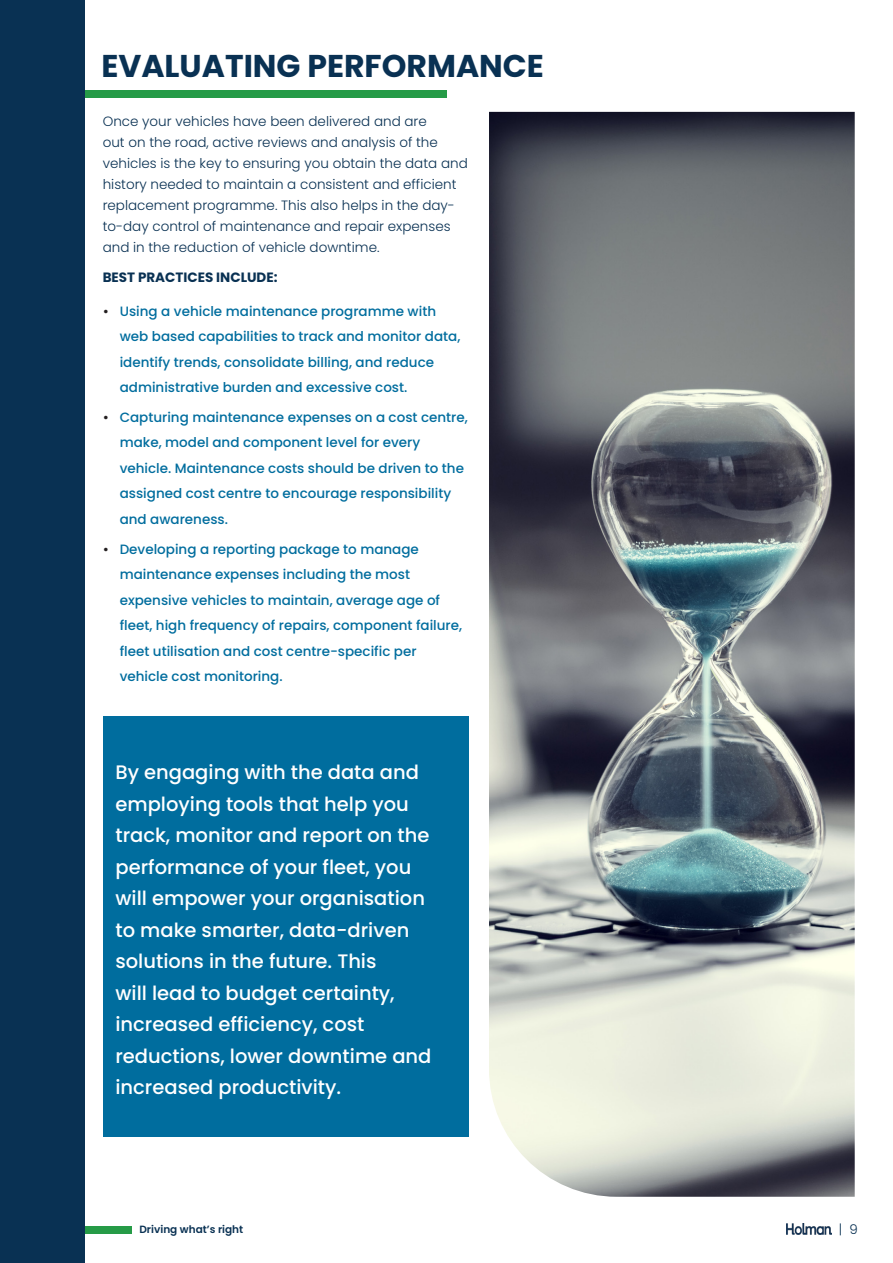
<style>
.page{position:relative;width:893px;height:1263px;background:#fff}
.page>*{position:absolute;margin:0;border:0;box-sizing:border-box;transform-origin:0 0}
.t1{font:700 31.5px "Poppins";color:#093153}
.Bullets{font:500 19.5px/31.5px "Poppins";color:#fff}
.t2{font:500 13.5px/25.5px "Poppins";color:#006d9e}
.Body_text{font:300 13.5px/21px "Poppins";color:#093153}
.Body_text-2{font:700 13.5px "Poppins";color:#093153}
.t3{font:300 13.35px "Poppins";color:#093153}
.t4{font:600 10.5px "Poppins";color:#093153}
.s1{color:#231f20}
</style>
<div class="page">
<img style="left:787px;top:1224px;width:44px;height:10px">
<div style="left:0;top:1226px;width:132px;height:7px;background:#269b47"></div>
<div style="left:0;top:90px;width:446px;height:8px;background:#269b47"></div>
<div style="left:0;top:0;width:85px;height:1263px;background:#093153"></div>
<div style="left:103px;top:716px;width:365px;height:421px;background:#006d9e"></div>
<img style="left:489px;top:112px;width:366px;height:1085px">
<p class="t1" style="left:101px;top:48px;width:444px">EVALUATING PERFORMANCE</p>
<p class="Body_text" style="left:103px;top:111px;width:367px">Once your vehicles have been delivered and are<br>out on the road, active reviews and analysis of the vehicles is the key to ensuring you obtain the data and history needed to maintain a consistent and efficient replacement programme. This also helps in the day&shy;to-day control of maintenance and repair expenses and in the reduction of vehicle downtime.</p>
<p class="Body_text-2" style="left:103px;top:269px;width:176px">BEST PRACTICES INCLUDE:</p>
<p class="t2" style="left:120px;top:298px;width:342px;text-indent:-17px"><span class="s1">•</span> Using a vehicle maintenance programme with web based capabilities to track and monitor data, identify trends, consolidate billing, and reduce administrative burden and excessive cost.</p>
<p class="t2" style="left:120px;top:404px;width:350px;text-indent:-17px"><span class="s1">•</span> Capturing maintenance expenses on a cost centre, make, model and component level for every vehicle. Maintenance costs should be driven to the assigned cost centre to encourage responsibility and awareness.</p>
<p class="t2" style="left:120px;top:536px;width:344px;text-indent:-17px"><span class="s1">•</span> Developing a reporting package to manage maintenance expenses including the most expensive vehicles to maintain, average age of fleet, high frequency of repairs, component failure, fleet utilisation and cost centre-specific per vehicle cost monitoring.</p>
<p class="Bullets" style="left:115px;top:757px;width:317px">By engaging with the data and employing tools that help you track, monitor and report on the performance of your fleet, you will empower your organisation to make smarter, data-driven solutions in the future. This<br>will lead to budget certainty, increased efficiency, cost reductions, lower downtime and increased productivity.</p>
<p class="t4" style="left:139px;top:1223px;width:105px">Driving what’s right</p>
<p class="t3" style="left:839px;top:1221px;width:21px">| 9</p>
</div>
